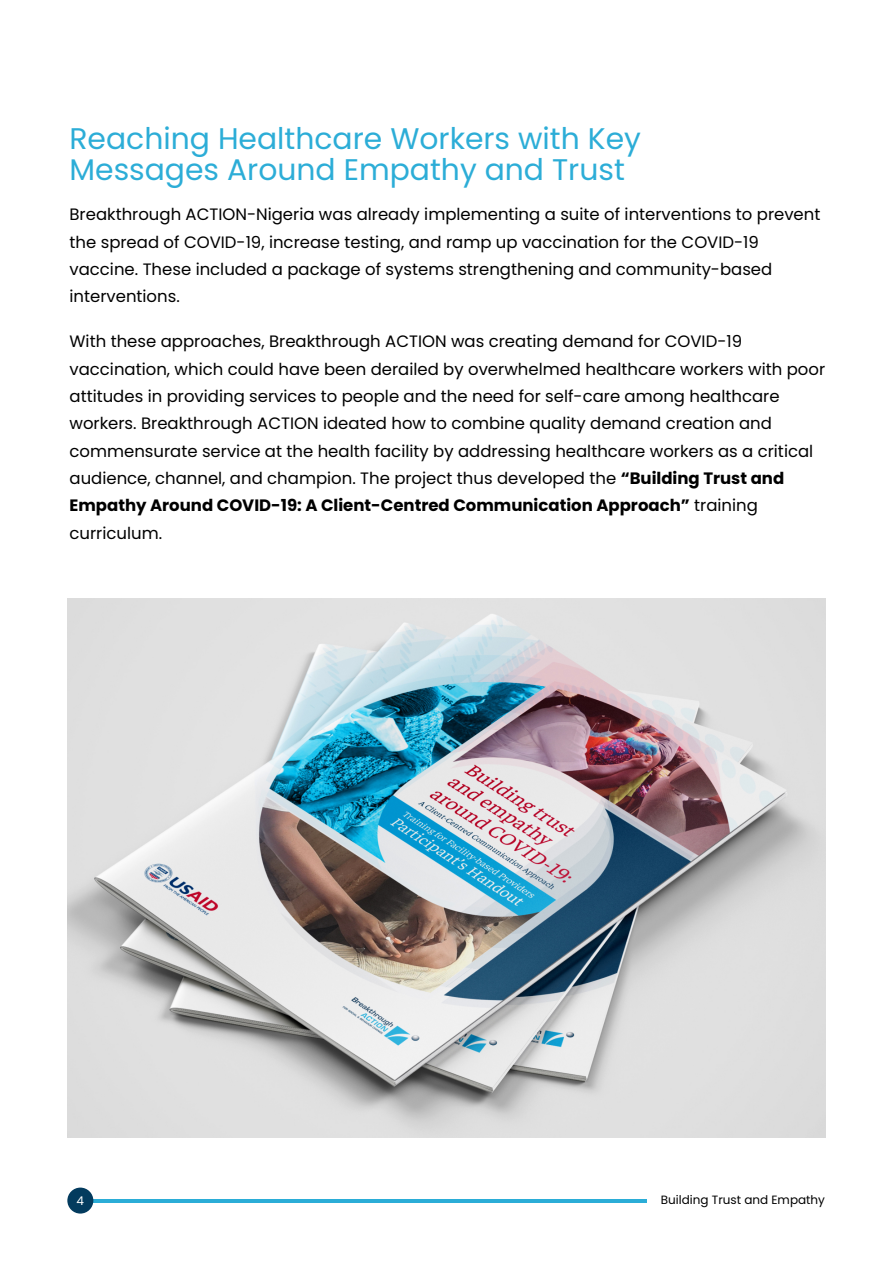
<style>
.page{position:relative;width:893px;height:1263px;background:#fff}
.page>*{position:absolute;margin:0;border:0;box-sizing:border-box;transform-origin:0 0}
.t1{font:29.85px/31.3px "Poppins";color:#2cadd7}
.t2{font:16.5px/27.3px "Poppins";color:#000}
.t3{font:12px "Poppins";color:#000}
.t4{font:12px "Poppins";color:#fff}
.s1{font-weight:700}
</style>
<div class="page">
<img style="left:67px;top:598px;width:758px;height:539px">
<hr style="left:70px;top:1199px;width:577px;height:3px;background:#2badd7">
<div style="left:67px;top:1187px;width:26px;height:26px;background:#033b5e;border-radius:50%"></div>
<h1 class="t1" style="left:70px;top:123px;width:573px">Reaching Healthcare Workers with Key<br>Messages Around Empathy and Trust</h1>
<p class="t2" style="left:70px;top:201px;width:752px">Breakthrough ACTION-Nigeria was already implementing a suite of interventions to prevent the spread of COVID-19, increase testing, and ramp up vaccination for the COVID-19 vaccine. These included a package of systems strengthening and community-based interventions.</p>
<p class="t2" style="left:70px;top:328px;width:757px">With these approaches, Breakthrough ACTION was creating demand for COVID-19 vaccination, which could have been derailed by overwhelmed healthcare workers with poor attitudes in providing services to people and the need for self-care among healthcare workers. Breakthrough ACTION ideated how to combine quality demand creation and commensurate service at the health facility by addressing healthcare workers as a critical audience, channel, and champion. The project thus developed the <span class="s1">“Building Trust and Empathy Around COVID-19: A Client-Centred Communication Approach”</span> training curriculum.</p>
<p class="t4" style="left:77px;top:1192px;width:9px">4</p>
<p class="t3" style="left:661px;top:1191px;width:166px">Building Trust and Empathy</p>
</div>
